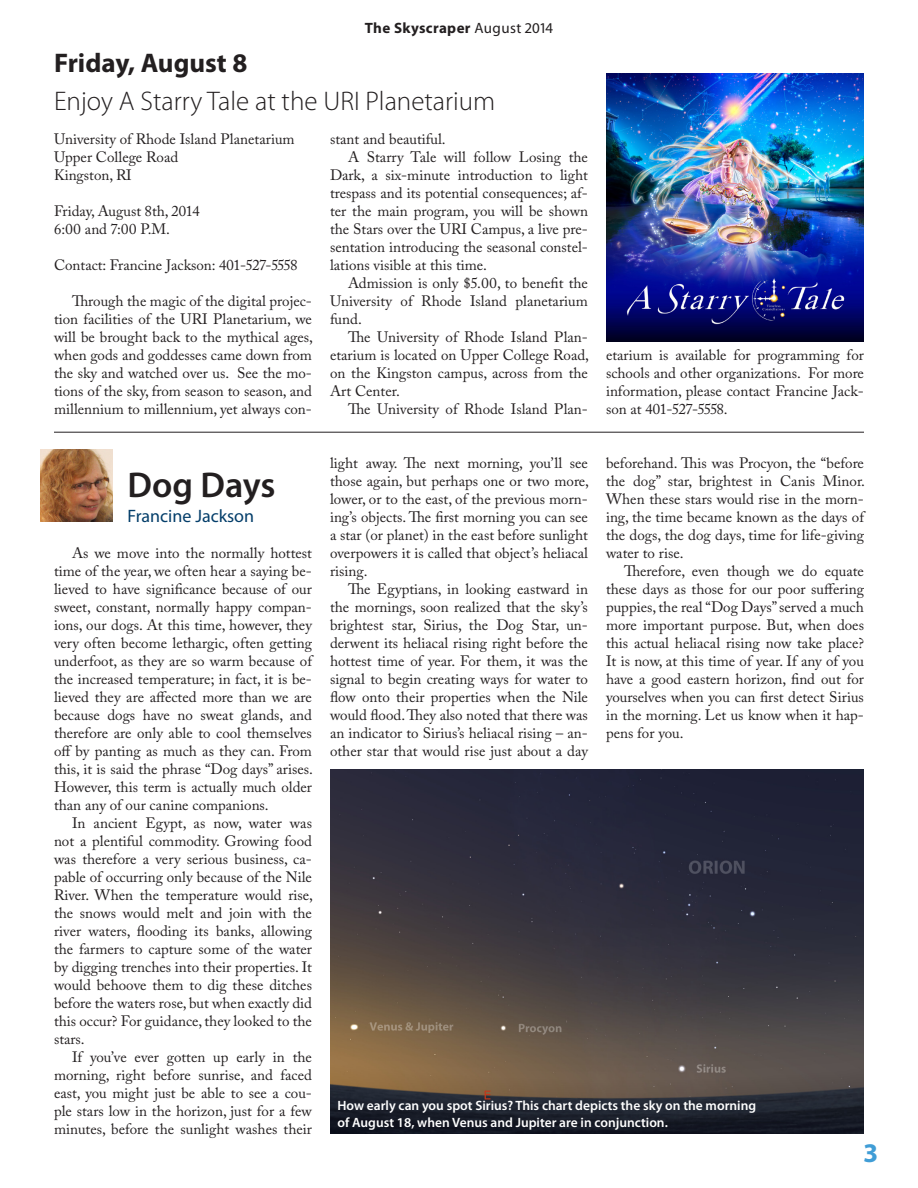
<style>
.page{position:relative;width:918px;height:1188px;background:#fff}
.page>*{position:absolute;margin:0;border:0;box-sizing:border-box;transform-origin:0 0}
.t1{font:600 36px "Myriad Pro";color:#231f20}
.t2{font:300 27px "Myriad Pro";color:#231f20}
.t3{font:700 27px "Myriad Pro";color:#231f20}
.t4{font:700 27px "Myriad Pro";color:#409dd6}
.t5{font:18px "Myriad Pro";color:#043e6a}
.t6{font:15px/18px "Adobe Caslon Pro";color:#231f20;text-align:justify}
.t7{font:700 15px "Myriad Pro";letter-spacing:.025em;color:#231f20}
.t8{font:600 13.5px/16.2px "Myriad Pro";color:#fff}
.s1{font-weight:400}
</style>
<div class="page">
<img style="left:40px;top:450px;width:72px;height:72px">
<hr style="left:54px;top:432px;width:810px;height:1px;background:#231f20">
<img style="left:606px;top:74px;width:258px;height:268px">
<img style="left:330px;top:770px;width:534px;height:364px">
<h2 class="t3" style="left:54px;top:45px;width:195px">Friday, August 8</h2>
<p class="t7" style="left:365px;top:18px;width:190px">The Skyscraper <span class="s1">August 2014</span></p>
<h2 class="t2" style="left:54px;top:85px;width:443px">Enjoy A Starry Tale at the URI Planetarium</h2>
<p class="t6" style="left:54px;top:130px;width:242px;text-align:left">University of Rhode Island Planetarium<br>Upper College Road<br>Kingston, RI</p>
<p class="t6" style="left:54px;top:202px;width:147px">Friday, August 8th, 2014<br>6:00 and 7:00 P.M.</p>
<p class="t6" style="left:54px;top:256px;width:245px">Contact: Francine Jackson: 401-527-5558</p>
<p class="t6" style="left:54px;top:292px;width:261px;text-indent:18px">Through the magic of the digital projec&shy;tion facilities of the URI Planetarium, we will be brought back to the mythical ages, when gods and goddesses came down from the sky and watched over us. See the mo&shy;tions of the sky, from season to season, and millennium to millennium, yet always con-</p>
<p class="t6" style="left:330px;top:130px;width:117px">stant and beautiful.</p>
<p class="t6" style="left:348px;top:148px;width:241px">A Starry Tale will follow Losing the</p>
<p class="t6" style="left:330px;top:166px;width:260px">Dark, a six-minute introduction to light</p>
<p class="t6" style="left:330px;top:184px;width:259px">trespass and its potential consequences; af-</p>
<p class="t6" style="left:330px;top:202px;width:259px">ter the main program, you will be shown</p>
<p class="t6" style="left:330px;top:220px;width:259px">the Stars over the URI Campus, a live pre-</p>
<p class="t6" style="left:330px;top:238px;width:260px">sentation introducing the seasonal constel-</p>
<p class="t6" style="left:330px;top:256px;width:158px">lations visible at this time.</p>
<p class="t6" style="left:348px;top:274px;width:241px">Admission is only $5.00, to benefit the</p>
<p class="t6" style="left:330px;top:292px;width:259px">University of Rhode Island planetarium</p>
<p class="t6" style="left:330px;top:310px;width:33px">fund.</p>
<p class="t6" style="left:348px;top:328px;width:241px">The University of Rhode Island Plan-</p>
<p class="t6" style="left:330px;top:346px;width:261px">etarium is located on Upper College Road,</p>
<p class="t6" style="left:330px;top:364px;width:259px">on the Kingston campus, across from the</p>
<p class="t6" style="left:330px;top:382px;width:71px">Art Center.</p>
<p class="t6" style="left:348px;top:400px;width:241px">The University of Rhode Island Plan-</p>
<p class="t6" style="left:606px;top:346px;width:260px">etarium is available for programming for schools and other organizations. For more information, please contact Francine Jack&shy;son at 401-527-5558.</p>
<h1 class="t1" style="left:128px;top:462px;width:150px">Dog Days</h1>
<p class="t5" style="left:128px;top:505px;width:128px">Francine Jackson</p>
<p class="t6" style="left:54px;top:544px;width:261px;text-indent:18px">As we move into the normally hottest time of the year, we often hear a saying be&shy;lieved to have significance because of our sweet, constant, normally happy compan&shy;ions, our dogs. At this time, however, they very often become lethargic, often getting underfoot, as they are so warm because of the increased temperature; in fact, it is be&shy;lieved they are affected more than we are because dogs have no sweat glands, and therefore are only able to cool themselves off by panting as much as they can. From this, it is said the phrase “Dog days” arises.<br>However, this term is actually much older than any of our canine companions.</p>
<p class="t6" style="left:54px;top:814px;width:261px;text-indent:18px">In ancient Egypt, as now, water was not a plentiful commodity. Growing food was therefore a very serious business, ca&shy;pable of occurring only because of the Nile River. When the temperature would rise, the snows would melt and join with the river waters, flooding its banks, allowing the farmers to capture some of the water by digging trenches into their properties. It would behoove them to dig these ditches before the waters rose, but when exactly did this occur? For guidance, they looked to the stars.</p>
<p class="t6" style="left:54px;top:1048px;width:260px;text-indent:18px">If you’ve ever gotten up early in the morning, right before sunrise, and faced east, you might just be able to see a cou&shy;ple stars low in the horizon, just for a few minutes, before the sunlight washes their</p>
<p class="t6" style="left:330px;top:454px;width:261px">light away. The next morning, you’ll see those again, but perhaps one or two more, lower, or to the east, of the previous morn&shy;ing’s objects. The first morning you can see a star (or planet) in the east before sunlight overpowers it is called that object’s heliacal rising.</p>
<p class="t6" style="left:330px;top:580px;width:260px;text-indent:18px">The Egyptians, in looking eastward in the mornings, soon realized that the sky’s brightest star, Sirius, the Dog Star, un&shy;derwent its heliacal rising right before the hottest time of year. For them, it was the signal to begin creating ways for water to flow onto their properties when the Nile would flood. They also noted that there was an indicator to Sirius’s heliacal rising – an&shy;other star that would rise just about a day</p>
<p class="t6" style="left:606px;top:454px;width:261px">beforehand. This was Procyon, the “before the dog” star, brightest in Canis Minor.<br>When these stars would rise in the morn&shy;ing, the time became known as the days of the dogs, the dog days, time for life-giving water to rise.</p>
<p class="t6" style="left:606px;top:562px;width:260px;text-indent:18px">Therefore, even though we do equate these days as those for our poor suffering puppies, the real “Dog Days” served a much more important purpose. But, when does this actual heliacal rising now take place?<br>It is now, at this time of year. If any of you have a good eastern horizon, find out for yourselves when you can first detect Sirius in the morning. Let us know when it hap&shy;pens for you.</p>
<p class="t8" style="left:338px;top:1097px;width:420px">How early can you spot Sirius? This chart depicts the sky on the morning of August 18, when Venus and Jupiter are in conjunction.</p>
<h2 class="t4" style="left:864px;top:1135px;width:15px">3</h2>
</div>
